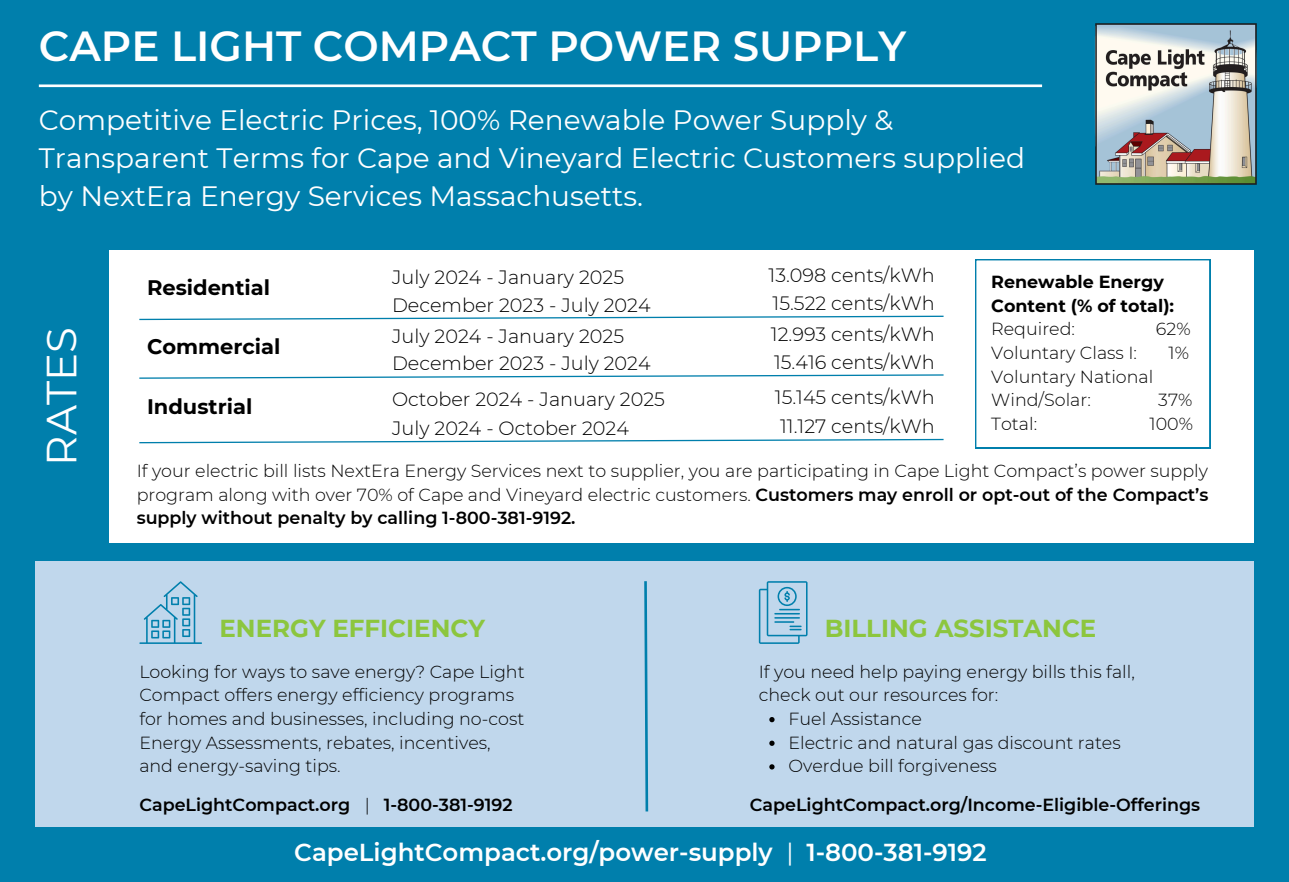
<style>
.page{position:relative;width:1289px;height:882px;background:#007fac}
.page>*{position:absolute;margin:0;border:0;box-sizing:border-box;transform-origin:0 0}
.t1{font:600 42px "Montserrat";color:#fff}
.t2{font:42px "Montserrat";color:#fff}
.t3{font:28px/38.1px "Montserrat";color:#fff}
.t4{font:600 24.5px "Montserrat";color:#fff}
.t5{font:700 24.5px "Montserrat";color:#8cc63e}
.t6{font:700 21px "Montserrat";color:#000}
.t7{font:300 19.25px "Montserrat";color:#000}
.t8{font:300 17.5px/23.6px "Montserrat";color:#000}
.t9{font:600 17.5px "Montserrat";color:#000}
.t10{font:700 17.5px/23.6px "Montserrat";color:#000}
.s1{font-weight:600}
.s2{font-weight:300}
.s3{font-weight:400}
</style>
<div class="page">
<div style="left:35px;top:561px;width:1218px;height:266px;background:#c0d7ec"></div>
<img style="left:1095px;top:23px;width:162px;height:162px">
<hr style="left:39px;top:84px;width:1003px;height:3px;background:#fff">
<div style="left:109px;top:250px;width:1144px;height:293px;background:#fff"></div>
<svg style="left:139px;top:581px;width:63px;height:63px"></svg>
<svg style="left:139px;top:315px;width:805px;height:6px"></svg>
<svg style="left:139px;top:374px;width:805px;height:5px"></svg>
<svg style="left:139px;top:438px;width:805px;height:6px"></svg>
<svg style="left:759px;top:581px;width:48px;height:63px"></svg>
<svg style="left:644px;top:581px;width:5px;height:231px"></svg>
<svg style="left:975px;top:259px;width:235px;height:189px"></svg>
<svg style="left:769px;top:717px;width:6px;height:5px"></svg>
<svg style="left:769px;top:741px;width:6px;height:5px"></svg>
<svg style="left:769px;top:764px;width:6px;height:6px"></svg>
<p class="t1" style="left:39px;top:20px;width:869px">CAPE LIGHT COMPACT POWER SUPPLY</p>
<p class="t3" style="left:39px;top:100px;width:988px">Competitive Electric Prices, 100% Renewable Power Supply &amp;<br>Transparent Terms for Cape and Vineyard Electric Customers supplied by NextEra Energy Services Massachusetts.</p>
<h6 class="t2" style="left:36px;top:466px;width:140px;rotate:-90deg">RATES</h6>
<h3 class="t6" style="left:147px;top:275px;width:125px">Residential</h3>
<p class="t6" style="left:147px;top:334px;width:135px">Commercial</p>
<h2 class="t6" style="left:147px;top:394px;width:107px">Industrial</h2>
<p class="t7" style="left:392px;top:265px;width:233px">July 2024 - January 2025</p>
<p class="t7" style="left:769px;top:264px;width:168px">13.098 cents/kWh</p>
<h4 class="t10" style="left:991px;top:270px;width:184px">Renewable Energy<br>Content (% of total):</h4>
<p class="t8" style="left:991px;top:317px;width:85px">Required:</p>
<p class="t8" style="left:1156px;top:317px;width:36px">62%</p>
<p class="t8" style="left:991px;top:341px;width:147px">Voluntary Class I:</p>
<p class="t8" style="left:1169px;top:341px;width:22px">1%</p>
<p class="t8" style="left:991px;top:365px;width:164px">Voluntary National<br>Wind/Solar:</p>
<p class="t7" style="left:773px;top:291px;width:164px">15.522 cents/kWh</p>
<p class="t7" style="left:392px;top:293px;width:260px">December 2023 - July 2024</p>
<h4 class="t7" style="left:392px;top:324px;width:233px">July 2024 - January 2025</h4>
<p class="t7" style="left:771px;top:323px;width:165px">12.993 cents/kWh</p>
<p class="t7" style="left:774px;top:350px;width:162px">15.416 cents/kWh</p>
<p class="t7" style="left:392px;top:352px;width:260px">December 2023 - July 2024</p>
<p class="t7" style="left:392px;top:387px;width:274px">October 2024 - January 2025</p>
<p class="t7" style="left:775px;top:385px;width:161px">15.145 cents/kWh</p>
<p class="t8" style="left:1158px;top:388px;width:36px">37%</p>
<h6 class="t7" style="left:392px;top:416px;width:238px">July 2024 - October 2024</h6>
<p class="t7" style="left:780px;top:414px;width:156px">11.127 cents/kWh</p>
<p class="t8" style="left:991px;top:412px;width:47px">Total:</p>
<p class="t8" style="left:1149px;top:412px;width:45px">100%</p>
<p class="t8" style="left:137px;top:459px;width:1073px;text-align:justify">If your electric bill lists NextEra Energy Services next to supplier, you are participating in Cape Light Compact’s power supply program along with over 70% of Cape and Vineyard electric customers. <span class="s1">Customers may enroll or opt-out of the Compact’s supply without penalty by calling 1-800-381-9192.</span></p>
<p class="t5" style="left:220px;top:614px;width:267px">ENERGY EFFICIENCY</p>
<p class="t5" style="left:825px;top:614px;width:273px">BILLING ASSISTANCE</p>
<p class="t8" style="left:139px;top:660px;width:387px">Looking for ways to save energy? Cape Light Compact offers energy efficiency programs for homes and businesses, including no-cost Energy Assessments, rebates, incentives, and energy-saving tips.</p>
<h6 class="t8" style="left:759px;top:660px;width:378px">If you need help paying energy bills this fall, check out our resources for:</h6>
<p class="t8" style="left:788px;top:707px;width:135px">Fuel Assistance</p>
<p class="t8" style="left:788px;top:730px;width:334px">Electric and natural gas discount rates</p>
<p class="t8" style="left:788px;top:754px;width:210px">Overdue bill forgiveness</p>
<p class="t9" style="left:139px;top:794px;width:375px">CapeLightCompact.org <span class="s2">|</span> 1-800-381-9192</p>
<p class="t9" style="left:750px;top:794px;width:452px">CapeLightCompact.org/Income-Eligible-Offerings</p>
<p class="t4" style="left:294px;top:837px;width:694px">CapeLightCompact.org/power-supply <span class="s3">|</span> 1-800-381-9192</p>
</div>
